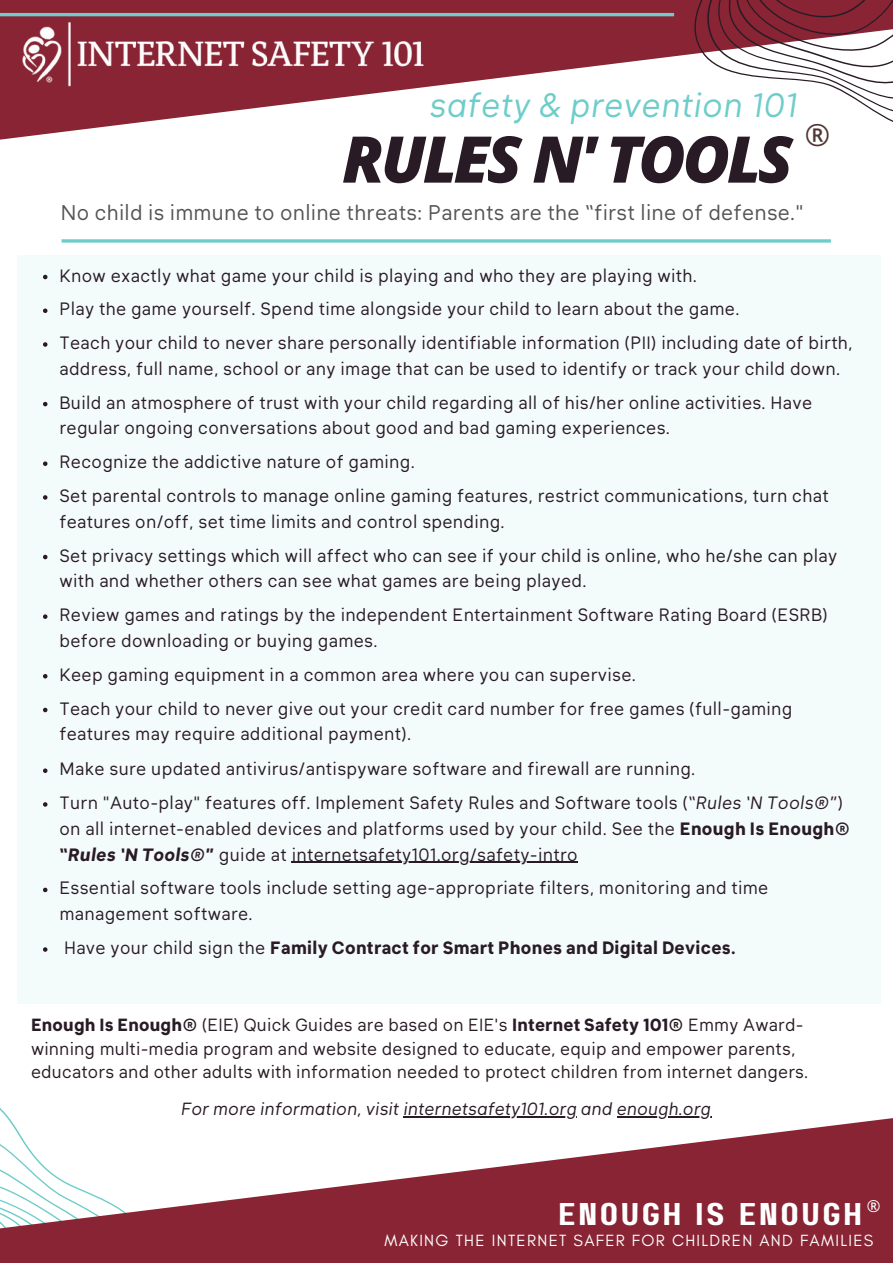
<style>
.page{position:relative;width:893px;height:1264px;background:#fff}
.page>*{position:absolute;margin:0;border:0;box-sizing:border-box;transform-origin:0 0}
.t1{font:italic 800 64.35px "Open Sans";letter-spacing:-.05em;color:#291b25}
.t2{font:italic 33.3px "Klima";letter-spacing:.02em;color:#6ecdca}
.t3{font:31.35px "Paalalabas Display Wide BETA";letter-spacing:.08em;color:#fff}
.t4{font:30.45px "Noto Sans";color:#503530}
.t5{font:21px "Klima";letter-spacing:.015em;color:#545454}
.t6{font:17.55px/33.8px "Klima";letter-spacing:.02em;color:#291b25}
.t7{font:700 17.55px "Klima";letter-spacing:.02em;color:#291b25}
.t8{font:17.4px/23.5px "Klima";letter-spacing:.015em;color:#291b25}
.t9{font:italic 17.4px "Klima";letter-spacing:.015em;color:#291b25}
.t10{font:16.5px "Glacial Indifference";letter-spacing:.08em;color:#fff}
.s1{font-style:italic}
.s2{font-weight:700}
.s3{font-weight:700;font-style:italic}
.s4{font-weight:400}
</style>
<div class="page">
<svg style="left:61px;top:239px;width:769px;height:4px;background:#84d4d2"></svg>
<div style="left:17px;top:255px;width:864px;height:749px;background:#f4fbfb"></div>
<svg style="left:43px;top:275px;width:4px;height:4px"></svg>
<svg style="left:43px;top:308px;width:4px;height:5px"></svg>
<svg style="left:43px;top:342px;width:4px;height:5px"></svg>
<svg style="left:43px;top:402px;width:4px;height:4px"></svg>
<svg style="left:43px;top:461px;width:4px;height:5px"></svg>
<svg style="left:43px;top:495px;width:4px;height:4px"></svg>
<svg style="left:43px;top:555px;width:4px;height:4px"></svg>
<svg style="left:43px;top:614px;width:4px;height:5px"></svg>
<svg style="left:43px;top:674px;width:4px;height:4px"></svg>
<svg style="left:43px;top:707px;width:4px;height:5px"></svg>
<svg style="left:43px;top:768px;width:4px;height:5px"></svg>
<svg style="left:43px;top:802px;width:4px;height:4px"></svg>
<hr style="left:292px;top:861px;width:286px;height:2px;background:#291b25">
<svg style="left:43px;top:887px;width:4px;height:5px"></svg>
<svg style="left:43px;top:947px;width:4px;height:4px"></svg>
<svg style="left:0;top:0;width:617px;height:140px;fill:#882434"></svg>
<div style="left:617px;top:0;width:30px;height:64px;background:#882434"></div>
<svg style="left:647px;top:0;width:25px;height:60px"></svg>
<svg style="left:672px;top:0;width:220px;height:122px"></svg>
<hr style="left:0;top:13px;width:674px;height:3px;background:#6ecdca">
<img style="left:9px;top:16px;width:443px;height:80px">
<svg style="left:0;top:1114px;width:892px;height:148px;fill:#882434"></svg>
<hr style="left:403px;top:1116px;width:174px;height:1px;background:#291b25">
<hr style="left:617px;top:1116px;width:94px;height:1px;background:#291b25">
<h2 class="t2" style="left:430px;top:92px;width:369px">safety &amp; prevention 101</h2>
<h1 class="t1" style="left:342px;top:114px;width:452px">RULES N' TOOLS</h1>
<h3 class="t4" style="left:804px;top:113px;width:27px">®</h3>
<p class="t5" style="left:61px;top:204px;width:744px">No child is immune to online threats: Parents are the “first line of defense."</p>
<p class="t6" style="left:59px;top:260px;width:794px">Know exactly what game your child is playing and who they are playing with.<br>Play the game yourself. Spend time alongside your child to learn about the game.<br>Teach your child to never share personally identifiable information (PII) including date of birth,</p>
<p class="t6" style="left:59px;top:353px;width:782px">address, full name, school or any image that can be used to identify or track your child down.<br>Build an atmosphere of trust with your child regarding all of his/her online activities. Have</p>
<p class="t6" style="left:59px;top:413px;width:770px">regular ongoing conversations about good and bad gaming experiences.<br>Recognize the addictive nature of gaming.<br>Set parental controls to manage online gaming features, restrict communications, turn chat</p>
<p class="t6" style="left:59px;top:506px;width:779px">features on/off, set time limits and control spending.<br>Set privacy settings which will affect who can see if your child is online, who he/she can play</p>
<p class="t6" style="left:59px;top:566px;width:769px">with and whether others can see what games are being played.<br>Review games and ratings by the independent Entertainment Software Rating Board (ESRB)</p>
<p class="t6" style="left:59px;top:625px;width:734px">before downloading or buying games.<br>Keep gaming equipment in a common area where you can supervise.<br>Teach your child to never give out your credit card number for free games (full-gaming</p>
<p class="t6" style="left:59px;top:718px;width:785px;line-height:34.3px">features may require additional payment).<br>Make sure updated antivirus/antispyware software and firewall are running.<br>Turn "Auto-play" features off. Implement Safety Rules and Software tools (“<span class="s1">Rules ‘N Tools®</span>”)</p>
<p class="t6" style="left:59px;top:817px;width:791px;line-height:25.8px">on all internet-enabled devices and platforms used by your child. See the <span class="s2">Enough Is Enough® “</span><span class="s3">Rules ‘N Tools®</span><span class="s2">”</span> guide at internetsafety101.org/safety-intro</p>
<p class="t6" style="left:59px;top:876px;width:710px;line-height:25.8px">Essential software tools include setting age-appropriate filters, monitoring and time management software.</p>
<p class="t7" style="left:64px;top:940px;width:673px"><span class="s4">Have your child sign the</span> Family Contract for Smart Phones and Digital Devices.</p>
<p class="t8" style="left:31px;top:1014px;width:778px"><span class="s2">Enough Is Enough®</span> (EIE) Quick Guides are based on EIE's <span class="s2">Internet Safety 101®</span> Emmy Award&shy;winning multi-media program and website designed to educate, equip and empower parents, educators and other adults with information needed to protect children from internet dangers.</p>
<p class="t9" style="left:181px;top:1101px;width:531px">For more information, visit internetsafety101.org and enough.org</p>
<h3 class="t3" style="left:558px;top:1200px;width:323px">ENOUGH IS ENOUGH <sup>®</sup></h3>
<p class="t10" style="left:384px;top:1230px;width:490px">MAKING THE INTERNET SAFER FOR CHILDREN AND FAMILIES</p>
</div>
